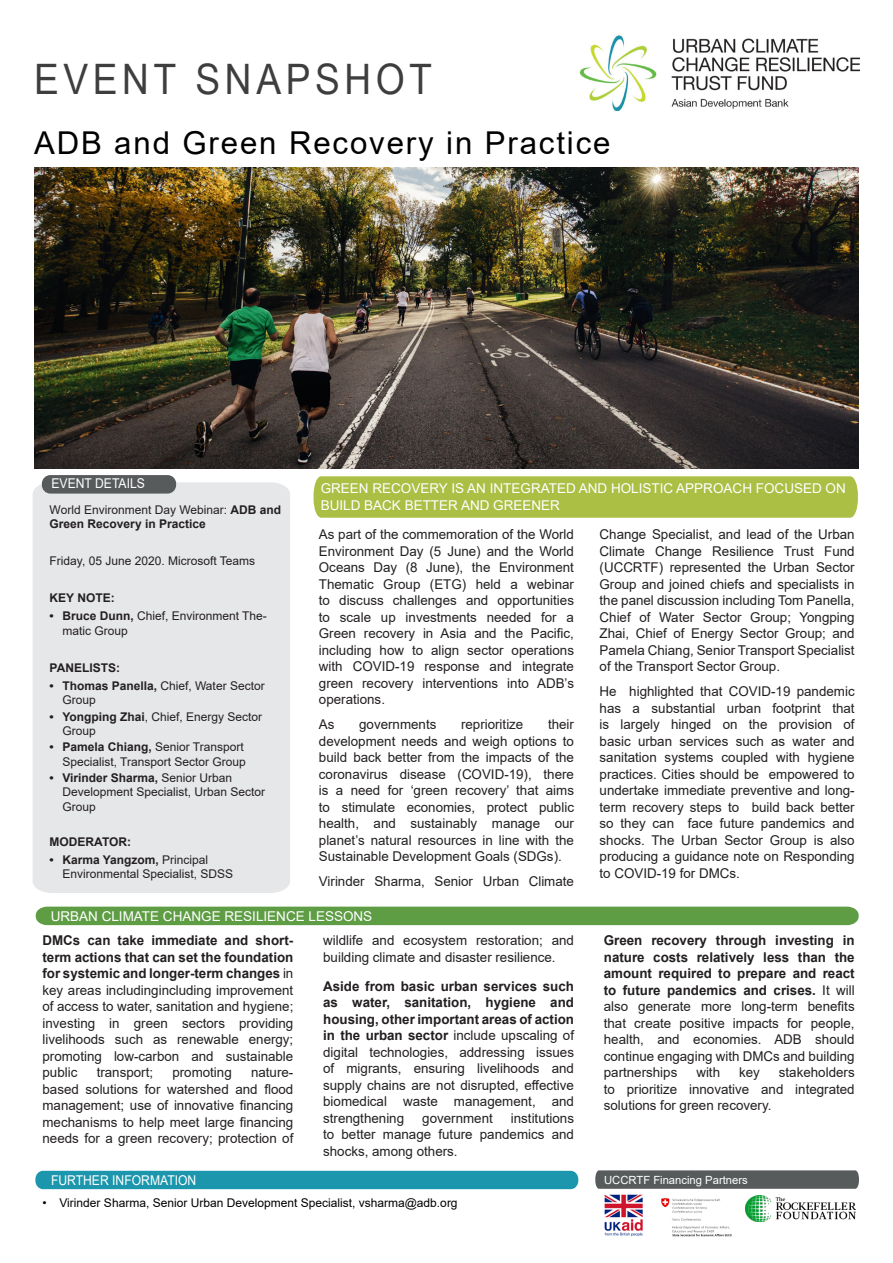
<style>
.page{position:relative;width:893px;height:1263px;background:#fff}
.page>*{position:absolute;margin:0;border:0;box-sizing:border-box;transform-origin:0 0}
.t1{font:42px "Arial Narrow";letter-spacing:.1em;color:#3e3e3f;scale:1.08 1}
.t2{font:31.5px "Arial";letter-spacing:.06em;color:#000}
.t3{font:13.5px/16.5px "Arial";color:#231f20;text-align:justify}
.t4{font:13.5px/16.2px "Arial";color:#fff}
.t5{font:13.5px "Arial";color:#fff;scale:.9 1}
.t6{font:12px/14.2px "Arial";color:#231f20}
.t7{font:700 12px/14.2px "Arial";color:#231f20}
.t8{font:12px "Arial";color:#000}
.t9{font:11.25px "Arial";color:#fff}
.s1{font-weight:400}
.s2{font-weight:700}
</style>
<div class="page">
<div style="left:33px;top:482px;width:257px;height:411px;background:#e6e7e9"></div>
<div style="left:42px;top:475px;width:134px;height:19px;background:#585b5c;border-radius:9px"></div>
<div style="left:314px;top:476px;width:544px;height:42px;background:#abbf45"></div>
<div style="left:36px;top:907px;width:823px;height:18px;background:#5f9d45"></div>
<div style="left:35px;top:1171px;width:543px;height:18px;background:#1b96ac;border-radius:8px"></div>
<img style="left:745px;top:1196px;width:110px;height:25px">
<img style="left:604px;top:1194px;width:39px;height:43px">
<img style="left:661px;top:1198px;width:71px;height:39px">
<img style="left:580px;top:35px;width:280px;height:75px">
<svg style="left:595px;top:1170px;width:264px;height:19px;background:#5e6162"></svg>
<img style="left:34px;top:167px;width:824px;height:301px">
<p class="t1" style="left:34px;top:48px;width:370px">EVENT SNAPSHOT</p>
<p class="t2" style="left:34px;top:121px;width:578px">ADB and Green Recovery in Practice</p>
<p class="t5" style="left:52px;top:474px;width:105px">EVENT DETAILS</p>
<p class="t7" style="left:50px;top:502px;width:233px"><span class="s1">World Environment Day Webinar:</span> ADB and<br>Green Recovery in Practice</p>
<p class="t6" style="left:50px;top:553px;width:207px">Friday, 05 June 2020. Microsoft Teams</p>
<p class="t7" style="left:50px;top:591px;width:67px">KEY NOTE:</p>
<p class="t6" style="left:62px;top:609px;width:206px;text-indent:-13px"><span class="s2">• Bruce Dunn,</span> Chief, Environment The&shy;matic Group</p>
<p class="t7" style="left:50px;top:660px;width:72px">PANELISTS:</p>
<p class="t6" style="left:62px;top:679px;width:204px;text-indent:-13px"><span class="s2">• Thomas Panella,</span> Chief, Water Sector<br>Group</p>
<p class="t6" style="left:62px;top:709px;width:201px;text-indent:-13px"><span class="s2">• Yongping Zhai</span>, Chief, Energy Sector<br>Group</p>
<p class="t6" style="left:50px;top:740px;width:198px;text-align:right"><span class="s2">• Pamela Chiang,</span> Senior Transport<br>Specialist, Transport Sector Group</p>
<p class="t6" style="left:62px;top:771px;width:204px;text-indent:-13px"><span class="s2">• Virinder Sharma,</span> Senior Urban<br>Development Specialist, Urban Sector<br>Group</p>
<p class="t7" style="left:50px;top:834px;width:83px">MODERATOR:</p>
<p class="t6" style="left:62px;top:852px;width:172px;text-indent:-13px"><span class="s2">• Karma Yangzom,</span> Principal<br>Environmental Specialist, SDSS</p>
<p class="t4" style="left:321px;top:480px;width:527px">GREEN RECOVERY IS AN INTEGRATED AND HOLISTIC APPROACH FOCUSED ON<br>BUILD BACK BETTER AND GREENER</p>
<p class="t3" style="left:319px;top:526px;width:257px">As part of the commemoration of the World Environment Day (5 June) and the World Oceans Day (8 June), the Environment Thematic Group (ETG) held a webinar to discuss challenges and opportunities to scale up investments needed for a Green recovery in Asia and the Pacific, including how to align sector operations with COVID-19 response and integrate green recovery interventions into ADB’s operations.</p>
<p class="t3" style="left:319px;top:716px;width:17px">As</p>
<p class="t3" style="left:359px;top:716px;width:79px">governments</p>
<p class="t3" style="left:461px;top:716px;width:64px">reprioritize</p>
<p class="t3" style="left:319px;top:716px;width:257px;text-indent:229px">their development needs and weigh options to build back better from the impacts of the coronavirus disease (COVID-19), there is a need for ‘green recovery’ that aims to stimulate economies, protect public health, and sustainably manage our planet’s natural resources in line with the Sustainable Development Goals (SDGs).</p>
<p class="t3" style="left:319px;top:873px;width:257px">Virinder Sharma, Senior Urban Climate</p>
<p class="t3" style="left:600px;top:526px;width:257px">Change Specialist, and lead of the Urban Climate Change Resilience Trust Fund (UCCRTF) represented the Urban Sector Group and joined chiefs and specialists in the panel discussion including Tom Panella, Chief of Water Sector Group; Yongping Zhai, Chief of Energy Sector Group; and Pamela Chiang, Senior Transport Specialist of the Transport Sector Group.</p>
<p class="t3" style="left:600px;top:683px;width:257px">He highlighted that COVID-19 pandemic has a substantial urban footprint that is largely hinged on the provision of basic urban services such as water and sanitation systems coupled with hygiene practices. Cities should be empowered to undertake immediate preventive and long&shy;term recovery steps to build back better so they can face future pandemics and shocks. The Urban Sector Group is also producing a guidance note on Responding to COVID-19 for DMCs.</p>
<p class="t4" style="left:51px;top:907px;width:323px">URBAN CLIMATE CHANGE RESILIENCE LESSONS</p>
<p class="t3" style="left:43px;top:932px;width:252px"><span class="s2">DMCs can take immediate and short&shy;term actions that can set the foundation for systemic and longer-term changes</span> in key areas includingincluding improvement of access to water, sanitation and hygiene; investing in green sectors providing livelihoods such as renewable energy; promoting low-carbon and sustainable public</p>
<p class="t3" style="left:97px;top:1064px;width:58px">transport;</p>
<p class="t3" style="left:172px;top:1064px;width:61px">promoting</p>
<p class="t3" style="left:43px;top:1064px;width:252px;text-indent:208px">nature&shy;based solutions for watershed and flood management; use of innovative financing mechanisms to help meet large financing needs for a green recovery; protection of</p>
<p class="t3" style="left:323px;top:932px;width:252px">wildlife and ecosystem restoration; and building climate and disaster resilience.</p>
<p class="t3" style="left:323px;top:978px;width:252px"><span class="s2">Aside from basic urban services such as water, sanitation, hygiene and housing, other important areas of action in the urban sector</span> include upscaling of digital technologies, addressing issues of migrants, ensuring livelihoods and supply chains are not disrupted, effective biomedical waste management, and strengthening</p>
<p class="t3" style="left:323px;top:1110px;width:252px;text-indent:188px">institutions to better manage future pandemics and shocks, among others.</p>
<p class="t3" style="left:422px;top:1110px;width:72px">government</p>
<p class="t5" style="left:51px;top:1170px;width:163px">FURTHER INFORMATION</p>
<p class="t8" style="left:43px;top:1194px;width:417px">• Virinder Sharma, Senior Urban Development Specialist, vsharma@adb.org</p>
<p class="t3" style="left:604px;top:932px;width:252px"><span class="s2">Green recovery through investing in nature costs relatively less than the amount required to prepare and react to future pandemics and crises.</span> It will also generate more long-term benefits that create positive impacts for people, health, and economies. ADB should continue engaging with DMCs and building partnerships</p>
<p class="t3" style="left:604px;top:1064px;width:252px;text-indent:175px">stakeholders to prioritize innovative and integrated solutions for green recovery.</p>
<p class="t3" style="left:696px;top:1064px;width:25px">with</p>
<p class="t3" style="left:739px;top:1064px;width:22px">key</p>
<p class="t9" style="left:604px;top:1172px;width:145px">UCCRTF Financing Partners</p>
</div>
